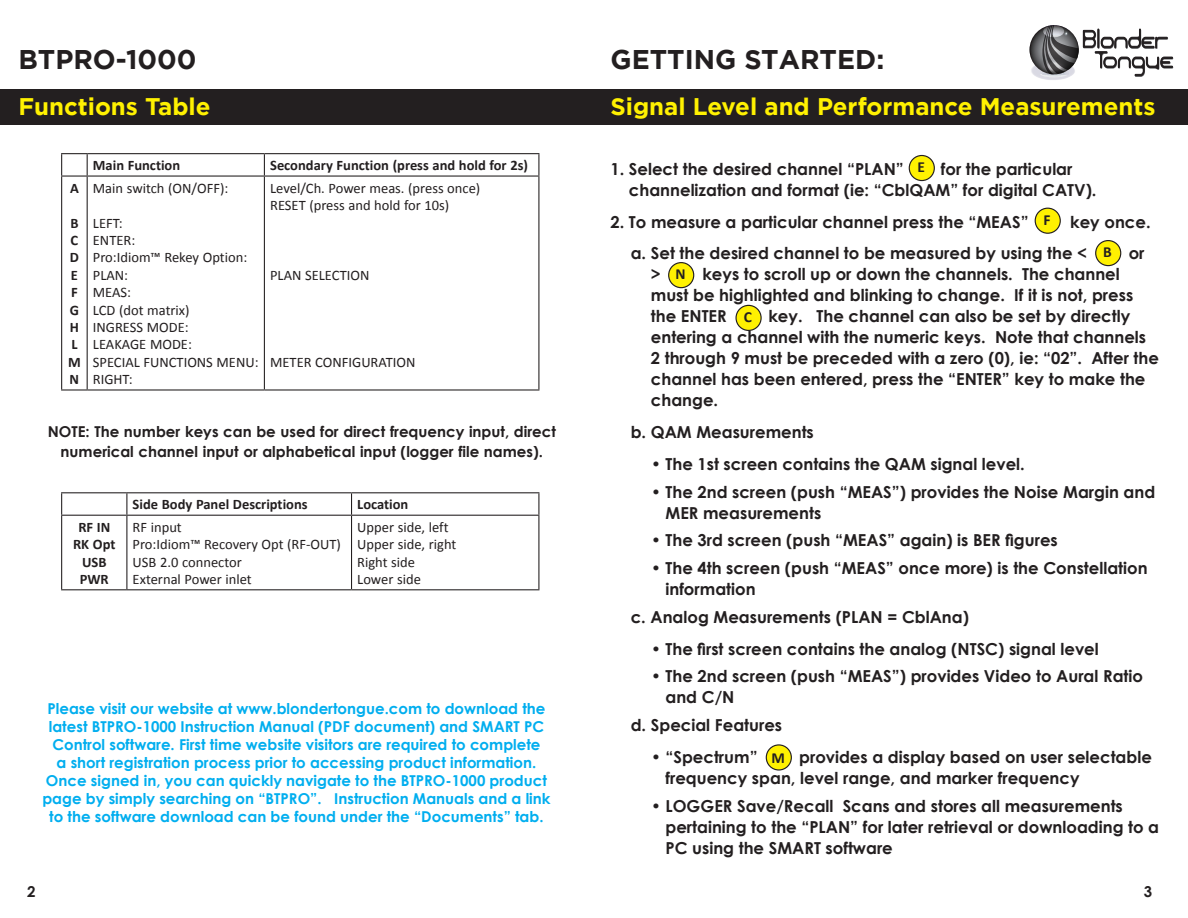
<style>
.page{position:relative;width:1188px;height:918px;background:#fff}
.page>*{position:absolute;margin:0;border:0;box-sizing:border-box;transform-origin:0 0}
.t1{font:700 27px "Gotham";color:#231f20}
.t2{font:700 24px "Gotham";color:#fff101}
.t3{font:700 16.5px/21px "Century Gothic";color:#231f20}
.t4{font:700 15.45px "Calibri";color:#231f20}
.t5{font:700 15px/18px "Century Gothic";color:#00aeef;text-align:center}
.t6{font:700 15px/19.8px "Century Gothic";color:#231f20;text-align:center}
.t7{font:14.55px "Calibri";color:#231f20}
.t8{font:700 14.55px/17.4px "Calibri";color:#231f20}
</style>
<div class="page">
<div style="left:0;top:90px;width:1188px;height:35px;background:#231f20"></div>
<div style="left:909px;top:156px;width:25px;height:25px;background:#fff101;border-radius:50%"></div>
<div style="left:909px;top:155px;width:26px;height:26px;border:1px solid #231f20;border-radius:50%"></div>
<hr style="left:87px;top:153px;width:177px;height:1px;background:#231f20">
<hr style="left:264px;top:153px;width:275px;height:1px;background:#231f20">
<svg style="left:264px;top:154px;width:1px;height:22px"></svg>
<svg style="left:538px;top:154px;width:1px;height:22px"></svg>
<svg style="left:61px;top:153px;width:27px;height:24px"></svg>
<hr style="left:61px;top:177px;width:1px;height:212px;background:#231f20">
<hr style="left:87px;top:176px;width:177px;height:1px;background:#231f20">
<hr style="left:87px;top:177px;width:1px;height:212px;background:#231f20">
<hr style="left:264px;top:176px;width:275px;height:1px;background:#231f20">
<hr style="left:264px;top:177px;width:1px;height:212px;background:#231f20">
<hr style="left:538px;top:177px;width:1px;height:212px;background:#231f20">
<hr style="left:61px;top:389px;width:26px;height:2px;background:#231f20">
<hr style="left:87px;top:389px;width:177px;height:2px;background:#231f20">
<hr style="left:264px;top:389px;width:275px;height:2px;background:#231f20">
<hr style="left:61px;top:492px;width:66px;height:1px;background:#231f20">
<svg style="left:61px;top:493px;width:1px;height:22px"></svg>
<hr style="left:127px;top:492px;width:225px;height:1px;background:#231f20">
<svg style="left:126px;top:493px;width:1px;height:22px"></svg>
<hr style="left:352px;top:492px;width:187px;height:1px;background:#231f20">
<svg style="left:351px;top:493px;width:1px;height:22px"></svg>
<svg style="left:538px;top:493px;width:1px;height:22px"></svg>
<hr style="left:61px;top:515px;width:66px;height:1px;background:#231f20">
<hr style="left:61px;top:516px;width:1px;height:73px;background:#231f20">
<hr style="left:127px;top:515px;width:225px;height:1px;background:#231f20">
<hr style="left:126px;top:516px;width:1px;height:73px;background:#231f20">
<hr style="left:352px;top:515px;width:187px;height:1px;background:#231f20">
<hr style="left:351px;top:516px;width:1px;height:73px;background:#231f20">
<hr style="left:538px;top:516px;width:1px;height:73px;background:#231f20">
<hr style="left:61px;top:589px;width:66px;height:1px;background:#231f20">
<hr style="left:127px;top:589px;width:225px;height:1px;background:#231f20">
<hr style="left:352px;top:589px;width:187px;height:1px;background:#231f20">
<div style="left:1035px;top:208px;width:25px;height:25px;background:#fff101;border-radius:50%"></div>
<div style="left:1035px;top:208px;width:26px;height:26px;border:1px solid #231f20;border-radius:50%"></div>
<div style="left:1096px;top:241px;width:25px;height:25px;background:#fff101;border-radius:50%"></div>
<div style="left:1095px;top:240px;width:26px;height:26px;border:1px solid #231f20;border-radius:50%"></div>
<div style="left:669px;top:263px;width:25px;height:25px;background:#fff101;border-radius:50%"></div>
<div style="left:668px;top:262px;width:26px;height:26px;border:1px solid #231f20;border-radius:50%"></div>
<div style="left:736px;top:305px;width:25px;height:25px;background:#fff101;border-radius:50%"></div>
<div style="left:735px;top:305px;width:27px;height:26px;border:1px solid #231f20;border-radius:50%"></div>
<div style="left:766px;top:745px;width:25px;height:25px;background:#fff101;border-radius:50%"></div>
<div style="left:766px;top:744px;width:26px;height:27px;border:1px solid #231f20;border-radius:50%"></div>
<svg style="left:1030px;top:25px;width:143px;height:55px"></svg>
<p class="t1" style="left:18px;top:42px;width:180px">BTPRO-1000</p>
<p class="t2" style="left:18px;top:91px;width:194px">Functions Table</p>
<p class="t1" style="left:610px;top:42px;width:275px">GETTING STARTED:</p>
<p class="t2" style="left:610px;top:91px;width:546px">Signal Level and Performance Measurements</p>
<p class="t8" style="left:93px;top:157px;width:89px">Main Function</p>
<p class="t8" style="left:270px;top:157px;width:259px">Secondary Function (press and hold for 2s)</p>
<p class="t4" style="left:917px;top:157px;width:9px">E</p>
<p class="t3" style="left:629px;top:158px;width:469px;text-indent:312px">for the particular channelization and format (ie: “CblQAM” for digital CATV).</p>
<p class="t3" style="left:610px;top:210px;width:420px">2. To measure a particular channel press the “MEAS”</p>
<p class="t3" style="left:1070px;top:210px;width:82px">key once.</p>
<p class="t3" style="left:631px;top:242px;width:458px">a. Set the desired channel to be measured by using the &lt;</p>
<p class="t3" style="left:1129px;top:242px;width:17px">or</p>
<p class="t3" style="left:651px;top:263px;width:11px">&gt;</p>
<p class="t3" style="left:610px;top:158px;width:295px">1. Select the desired channel “PLAN”</p>
<p class="t7" style="left:93px;top:179px;width:137px">Main switch (ON/OFF):</p>
<p class="t7" style="left:93px;top:213px;width:31px">LEFT:</p>
<p class="t7" style="left:93px;top:231px;width:44px">ENTER:</p>
<p class="t7" style="left:93px;top:248px;width:156px">Pro:Idiom™ Rekey Option:</p>
<p class="t7" style="left:93px;top:266px;width:37px">PLAN:</p>
<p class="t7" style="left:93px;top:283px;width:40px">MEAS:</p>
<p class="t7" style="left:93px;top:301px;width:98px">LCD (dot matrix)</p>
<p class="t7" style="left:93px;top:318px;width:97px">INGRESS MODE:</p>
<p class="t7" style="left:93px;top:335px;width:101px">LEAKAGE MODE:</p>
<p class="t7" style="left:93px;top:353px;width:167px">SPECIAL FUNCTIONS MENU:</p>
<p class="t7" style="left:93px;top:370px;width:41px">RIGHT:</p>
<p class="t7" style="left:270px;top:179px;width:212px">Level/Ch. Power meas. (press once)</p>
<p class="t7" style="left:270px;top:196px;width:181px">RESET (press and hold for 10s)</p>
<p class="t8" style="left:70px;top:179px;width:10px">A</p>
<p class="t8" style="left:70px;top:214px;width:10px">B</p>
<p class="t8" style="left:68px;top:231px;width:14px">C<br>D<br>E<br>F<br>G<br>H<br>L<br>M<br>N</p>
<p class="t4" style="left:1044px;top:210px;width:9px">F</p>
<p class="t4" style="left:1103px;top:242px;width:10px">B</p>
<p class="t3" style="left:651px;top:263px;width:484px;text-indent:51px">keys to scroll up or down the channels. The channel must be highlighted and blinking to change. If it is not, press the ENTER</p>
<p class="t4" style="left:675px;top:264px;width:12px">N</p>
<p class="t7" style="left:270px;top:266px;width:101px">PLAN SELECTION</p>
<p class="t3" style="left:651px;top:305px;width:510px;text-indent:117px">key. The channel can also be set by directly entering a channel with the numeric keys. Note that channels 2 through 9 must be preceded with a zero (0), ie: “02”. After the channel has been entered, press the “ENTER” key to make the change.</p>
<p class="t3" style="left:631px;top:421px;width:185px">b. QAM Measurements</p>
<p class="t3" style="left:651px;top:453px;width:375px">• The 1st screen contains the QAM signal level.</p>
<p class="t3" style="left:666px;top:480px;width:491px;text-indent:-15px">• The 2nd screen (push “MEAS”) provides the Noise Margin and<br>MER measurements</p>
<p class="t3" style="left:651px;top:529px;width:408px">• The 3rd screen (push “MEAS” again) is BER figures</p>
<p class="t3" style="left:666px;top:557px;width:484px;text-indent:-15px">• The 4th screen (push “MEAS” once more) is the Constellation information</p>
<p class="t3" style="left:631px;top:606px;width:340px">c. Analog Measurements (PLAN = CblAna)</p>
<p class="t3" style="left:651px;top:638px;width:449px">• The first screen contains the analog (NTSC) signal level</p>
<p class="t3" style="left:666px;top:665px;width:479px;text-indent:-15px">• The 2nd screen (push “MEAS”) provides Video to Aural Ratio and C/N</p>
<p class="t3" style="left:631px;top:714px;width:153px">d. Special Features</p>
<p class="t3" style="left:651px;top:746px;width:108px">• “Spectrum”</p>
<p class="t4" style="left:744px;top:307px;width:10px">C</p>
<p class="t7" style="left:270px;top:353px;width:147px">METER CONFIGURATION</p>
<p class="t6" style="left:48px;top:421px;width:509px">NOTE: The number keys can be used for direct frequency input, direct numerical channel input or alphabetical input (logger file names).</p>
<p class="t8" style="left:133px;top:496px;width:176px">Side Body Panel Descriptions</p>
<p class="t8" style="left:357px;top:496px;width:53px">Location</p>
<p class="t8" style="left:78px;top:518px;width:33px">RF IN</p>
<p class="t8" style="left:73px;top:536px;width:44px">RK Opt</p>
<p class="t8" style="left:82px;top:553px;width:26px">USB</p>
<p class="t8" style="left:80px;top:571px;width:31px">PWR</p>
<p class="t7" style="left:357px;top:518px;width:93px">Upper side, left</p>
<p class="t7" style="left:357px;top:535px;width:101px">Upper side, right</p>
<p class="t7" style="left:357px;top:553px;width:59px">Right side</p>
<p class="t7" style="left:357px;top:570px;width:65px">Lower side</p>
<p class="t7" style="left:133px;top:518px;width:51px">RF input</p>
<p class="t7" style="left:133px;top:535px;width:210px">Pro:Idiom™ Recovery Opt (RF-OUT)</p>
<p class="t7" style="left:133px;top:553px;width:111px">USB 2.0 connector</p>
<p class="t7" style="left:133px;top:570px;width:121px">External Power inlet</p>
<p class="t5" style="left:42px;top:699px;width:510px">Please visit our website at www.blondertongue.com to download the latest BTPRO-1000 Instruction Manual (PDF document) and SMART PC Control software. First time website visitors are required to complete<br>a short registration process prior to accessing product information.<br>Once signed in, you can quickly navigate to the BTPRO-1000 product page by simply searching on “BTPRO”. Instruction Manuals and a link to the software download can be found under the “Documents” tab.</p>
<p class="t3" style="left:666px;top:746px;width:488px;text-indent:134px">provides a display based on user selectable frequency span, level range, and marker frequency</p>
<p class="t3" style="left:666px;top:795px;width:495px;text-indent:-15px">• LOGGER Save/Recall Scans and stores all measurements pertaining to the “PLAN” for later retrieval or downloading to a<br>PC using the SMART software</p>
<p class="t4" style="left:771px;top:748px;width:15px">M</p>
<p class="t6" style="left:27px;top:881px;width:10px">2</p>
<p class="t6" style="left:1144px;top:881px;width:10px">3</p>
</div>
